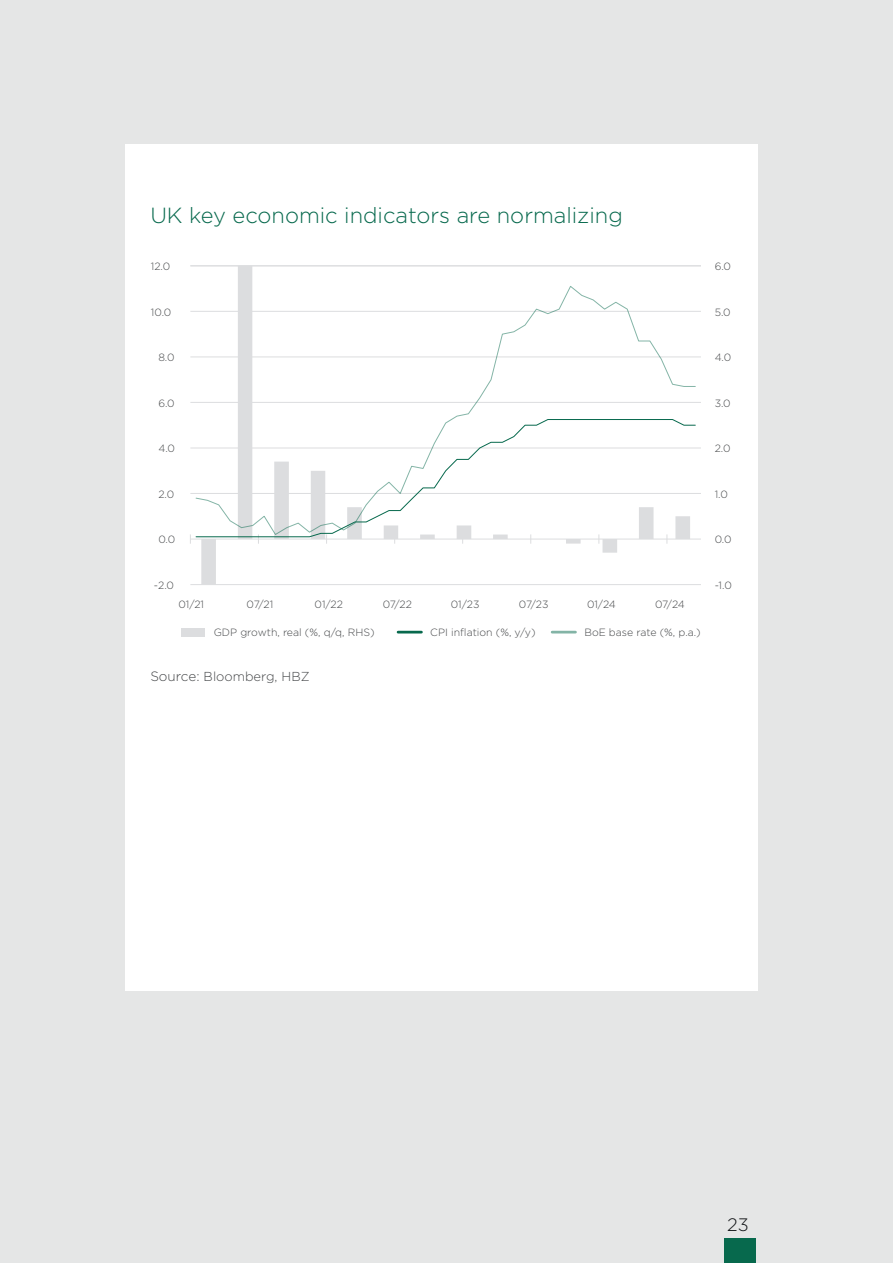
<style>
.page{position:relative;width:893px;height:1263px;background:#e5e6e6}
.page>*{position:absolute;margin:0;border:0;box-sizing:border-box;transform-origin:0 0}
.t1{font:300 21.9px "Gotham";color:#07694d}
.t2{font:300 18px "Gotham";color:#101315}
.t3{font:300 12.9px "Gotham";color:#454749}
.t4{font:300 10.5px "Gotham";color:#454749}
.s1{font-size:13.5px}
</style>
<div class="page">
<div style="left:126px;top:144px;width:632px;height:847px;background:#fff"></div>
<div style="left:724px;top:1239px;width:32px;height:24px;background:#07694d"></div>
<hr style="left:190px;top:584px;width:511px;height:1px;background:#dcdddf">
<hr style="left:190px;top:493px;width:511px;height:1px;background:#dcdddf">
<hr style="left:190px;top:447px;width:511px;height:1px;background:#dcdddf">
<hr style="left:190px;top:402px;width:511px;height:1px;background:#dcdddf">
<hr style="left:190px;top:356px;width:511px;height:1px;background:#dcdddf">
<hr style="left:190px;top:311px;width:511px;height:1px;background:#dcdddf">
<svg style="left:201px;top:266px;width:489px;height:318px"></svg>
<hr style="left:190px;top:265px;width:511px;height:1px;background:#dcdddf">
<hr style="left:190px;top:539px;width:511px;height:1px;background:#dcdddf">
<svg style="left:196px;top:286px;width:500px;height:249px"></svg>
<div style="left:181px;top:628px;width:24px;height:8px;background:#dcdddf"></div>
<hr style="left:398px;top:631px;width:23px;height:2px;background:#07694d">
<hr style="left:552px;top:631px;width:23px;height:2px;background:#07694d">
<h1 class="t1" style="left:150px;top:201px;width:474px">UK key economic indicators are normalizing</h1>
<p class="t4" style="left:151px;top:260px;width:21px">12.0</p>
<p class="t4" style="left:715px;top:260px;width:18px">6.0</p>
<p class="t4" style="left:151px;top:305px;width:22px">10.0</p>
<p class="t4" style="left:715px;top:305px;width:18px">5.0</p>
<p class="t4" style="left:158px;top:351px;width:18px">8.0</p>
<p class="t4" style="left:715px;top:351px;width:18px">4.0</p>
<p class="t4" style="left:158px;top:396px;width:18px">6.0</p>
<p class="t4" style="left:715px;top:396px;width:18px">3.0</p>
<p class="t4" style="left:158px;top:442px;width:18px">4.0</p>
<p class="t4" style="left:715px;top:442px;width:17px">2.0</p>
<p class="t4" style="left:158px;top:487px;width:17px">2.0</p>
<p class="t4" style="left:715px;top:487px;width:15px">1.0</p>
<p class="t4" style="left:158px;top:533px;width:18px">0.0</p>
<p class="t4" style="left:154px;top:578px;width:22px">-2.0</p>
<p class="t4" style="left:178px;top:597px;width:27px">01/21</p>
<p class="t4" style="left:247px;top:597px;width:28px">07/21</p>
<p class="t4" style="left:315px;top:597px;width:30px">01/22</p>
<p class="t4" style="left:383px;top:597px;width:31px">07/22</p>
<p class="t4" style="left:451px;top:597px;width:30px">01/23</p>
<p class="t4" style="left:519px;top:597px;width:31px">07/23</p>
<p class="t4" style="left:587px;top:597px;width:30px">01/24</p>
<p class="t4" style="left:655px;top:597px;width:31px">07/24</p>
<p class="t4" style="left:214px;top:626px;width:162px">GDP growth, real (%, q/q, RHS)</p>
<p class="t4" style="left:430px;top:626px;width:107px">CPI inflation (%, y/y)</p>
<p class="t4" style="left:584px;top:626px;width:118px">BoE base rate (%, p.a.)</p>
<p class="t3" style="left:150px;top:668px;width:161px"><span class="s1">Source:</span> Bloomberg, HBZ</p>
<p class="t4" style="left:715px;top:533px;width:18px">0.0</p>
<p class="t4" style="left:715px;top:578px;width:19px">-1.0</p>
<h2 class="t2" style="left:727px;top:1213px;width:23px">23</h2>
</div>
